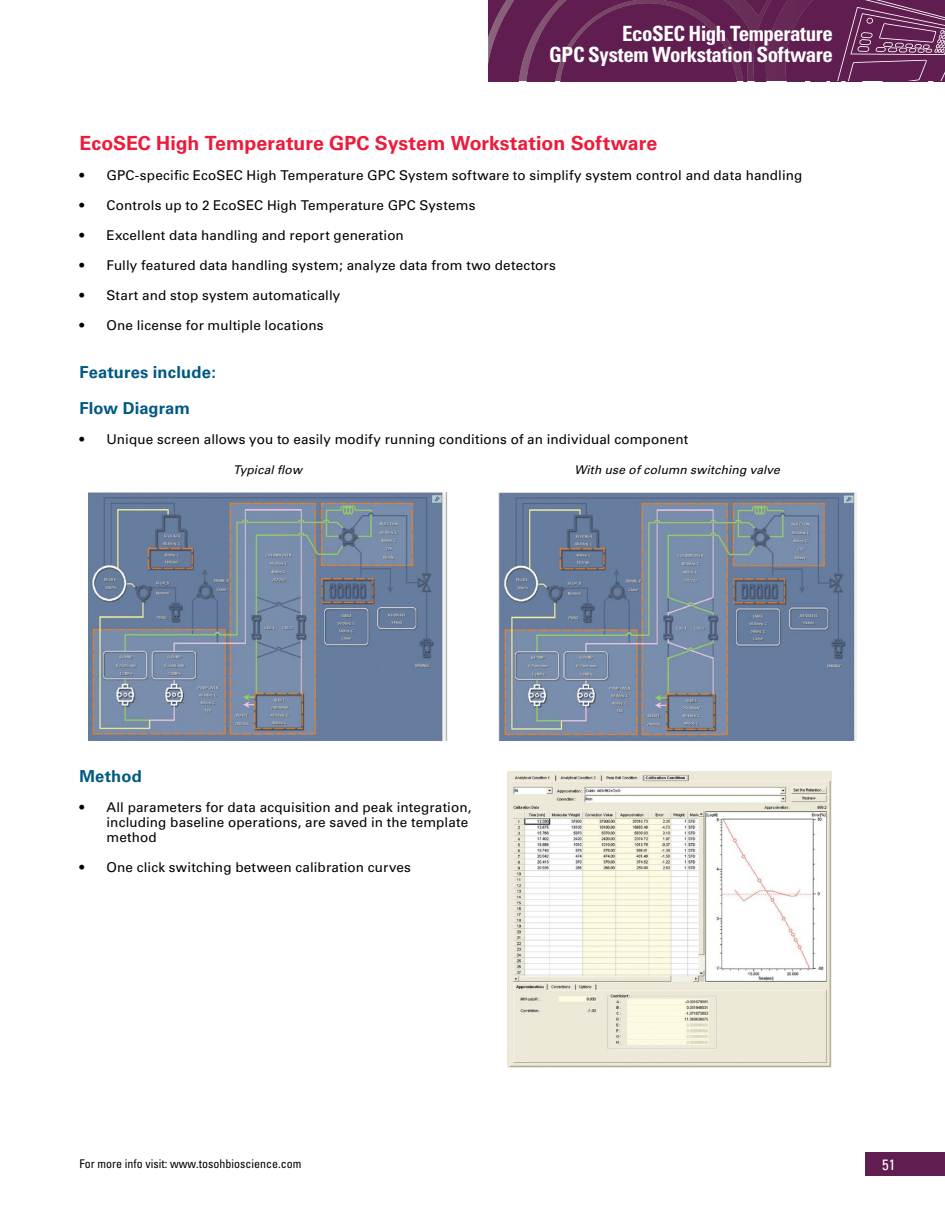
<style>
.page{position:relative;width:945px;height:1215px;background:#fff}
.page>*{position:absolute;margin:0;border:0;box-sizing:border-box;transform-origin:0 0}
.t1{font:700 condensed 21px/21px "Univers";letter-spacing:-.02em;color:#fff;text-align:right}
.t2{font:700 19.5px "Univers";color:#ed1a3b}
.t3{font:700 16.5px/36px "Univers";letter-spacing:.01em;color:#005983}
.t4{font:condensed 15px "Univers";color:#fff}
.t5{font:13.5px/15px "Univers";letter-spacing:.01em;color:#000}
.t6{font:condensed 12px "Univers";color:#000}
.t7{font:italic 12px "Univers";letter-spacing:.015em;color:#000}
</style>
<div class="page">
<div style="left:866px;top:1152px;width:79px;height:24px;background:#601d50"></div>
<svg style="left:488px;top:0;width:457px;height:81px;background:#662656"></svg>
<img style="left:88px;top:492px;width:359px;height:249px">
<img style="left:498px;top:492px;width:359px;height:249px">
<img style="left:507px;top:771px;width:324px;height:297px">
<h1 class="t1" style="left:549px;top:23px;width:285px">EcoSEC High Temperature<br>GPC System Workstation Software</h1>
<h2 class="t2" style="left:80px;top:131px;width:579px">EcoSEC High Temperature GPC System Workstation Software</h2>
<p class="t5" style="left:80px;top:167px;width:724px">• GPC-specific EcoSEC High Temperature GPC System software to simplify system control and data handling</p>
<p class="t5" style="left:80px;top:197px;width:397px">• Controls up to 2 EcoSEC High Temperature GPC Systems</p>
<p class="t5" style="left:80px;top:227px;width:326px">• Excellent data handling and report generation</p>
<p class="t5" style="left:80px;top:257px;width:478px">• Fully featured data handling system; analyze data from two detectors</p>
<p class="t5" style="left:80px;top:287px;width:262px">• Start and stop system automatically</p>
<p class="t5" style="left:80px;top:317px;width:246px">• One license for multiple locations</p>
<p class="t3" style="left:80px;top:354px;width:138px">Features include:<br>Flow Diagram</p>
<p class="t5" style="left:80px;top:431px;width:610px">• Unique screen allows you to easily modify running conditions of an individual component</p>
<p class="t7" style="left:233px;top:463px;width:70px">Typical flow</p>
<p class="t7" style="left:575px;top:463px;width:207px">With use of column switching valve</p>
<p class="t3" style="left:80px;top:759px;width:64px">Method</p>
<p class="t5" style="left:106px;top:800px;width:366px;text-indent:-27px">• All parameters for data acquisition and peak integration, including baseline operations, are saved in the template method</p>
<p class="t5" style="left:80px;top:860px;width:333px">• One click switching between calibration curves</p>
<p class="t6" style="left:80px;top:1157px;width:223px">For more info visit: www.tosohbioscience.com</p>
<p class="t4" style="left:882px;top:1155px;width:15px">51</p>
</div>
